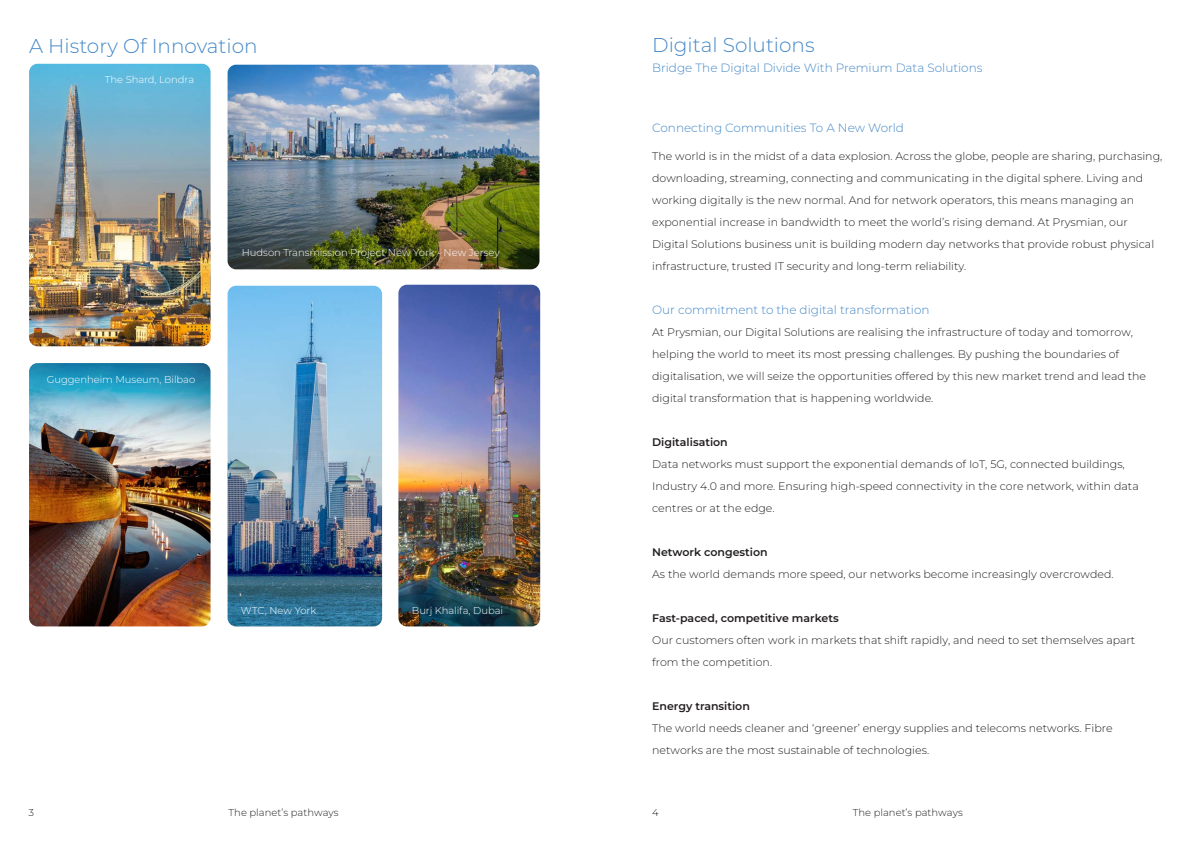
<style>
.page{position:relative;width:1191px;height:842px;background:#fff}
.page>*{position:absolute;margin:0;border:0;box-sizing:border-box;transform-origin:0 0}
.SUBHEAD_1{font:300 20px "Montserrat";color:#4488c7}
.SUBHEAD_2{font:300 12px "Montserrat";color:#4488c7}
.BODY_-_NARATION{font:100 11px/22px "Montserrat";color:#231f20}
.BODY_-_NARATION-2{font:600 11px "Montserrat";color:#231f20}
.SUBHEAD_2-2{font:100 10px "Montserrat";letter-spacing:-.005em;color:#fff}
.t1{font:100 10px "Montserrat";color:#231f20}
</style>
<div class="page">
<img style="left:29px;top:363px;width:181px;height:263px">
<img style="left:398px;top:285px;width:142px;height:341px">
<img style="left:29px;top:64px;width:182px;height:282px">
<img style="left:227px;top:286px;width:155px;height:340px">
<img style="left:227px;top:65px;width:312px;height:204px">
<p class="SUBHEAD_1" style="left:29px;top:32px;width:230px">A History Of Innovation</p>
<p class="SUBHEAD_2-2" style="left:105px;top:73px;width:91px">The Shard, Londra</p>
<p class="SUBHEAD_2-2" style="left:47px;top:372px;width:150px">Guggenheim Museum, Bilbao</p>
<p class="SUBHEAD_2-2" style="left:242px;top:246px;width:259px">Hudson Transmission Project New York - New Jersey</p>
<p class="SUBHEAD_2-2" style="left:241px;top:603px;width:77px">WTC, New York</p>
<p class="SUBHEAD_2-2" style="left:412px;top:604px;width:93px">Burj Khalifa, Dubai</p>
<p class="SUBHEAD_1" style="left:652px;top:31px;width:164px">Digital Solutions</p>
<p class="SUBHEAD_2" style="left:652px;top:60px;width:332px">Bridge The Digital Divide With Premium Data Solutions</p>
<p class="SUBHEAD_2" style="left:652px;top:119px;width:253px">Connecting Communities To A New World</p>
<p class="BODY_-_NARATION" style="left:652px;top:145px;width:512px">The world is in the midst of a data explosion. Across the globe, people are sharing, purchasing, downloading, streaming, connecting and communicating in the digital sphere. Living and working digitally is the new normal. And for network operators, this means managing an exponential increase in bandwidth to meet the world’s rising demand. At Prysmian, our Digital Solutions business unit is building modern day networks that provide robust physical infrastructure, trusted IT security and long-term reliability.</p>
<p class="SUBHEAD_2" style="left:652px;top:301px;width:279px">Our commitment to the digital transformation</p>
<p class="BODY_-_NARATION" style="left:652px;top:321px;width:495px">At Prysmian, our Digital Solutions are realising the infrastructure of today and tomorrow, helping the world to meet its most pressing challenges. By pushing the boundaries of digitalisation, we will seize the opportunities offered by this new market trend and lead the digital transformation that is happening worldwide.</p>
<p class="BODY_-_NARATION-2" style="left:652px;top:435px;width:77px">Digitalisation</p>
<p class="BODY_-_NARATION" style="left:652px;top:453px;width:488px">Data networks must support the exponential demands of IoT, 5G, connected buildings,<br>Industry 4.0 and more. Ensuring high-speed connectivity in the core network, within data centres or at the edge.</p>
<p class="BODY_-_NARATION-2" style="left:652px;top:545px;width:117px">Network congestion</p>
<p class="BODY_-_NARATION" style="left:652px;top:563px;width:463px">As the world demands more speed, our networks become increasingly overcrowded.</p>
<p class="BODY_-_NARATION-2" style="left:652px;top:611px;width:188px">Fast-paced, competitive markets</p>
<p class="BODY_-_NARATION" style="left:652px;top:629px;width:484px">Our customers often work in markets that shift rapidly, and need to set themselves apart from the competition.</p>
<p class="BODY_-_NARATION-2" style="left:652px;top:699px;width:99px">Energy transition</p>
<p class="BODY_-_NARATION" style="left:652px;top:717px;width:462px">The world needs cleaner and ‘greener’ energy supplies and telecoms networks. Fibre networks are the most sustainable of technologies.</p>
<p class="t1" style="left:28px;top:805px;width:7px">3</p>
<p class="t1" style="left:229px;top:805px;width:111px">The planet’s pathways</p>
<p class="t1" style="left:652px;top:805px;width:8px">4</p>
<p class="t1" style="left:853px;top:805px;width:111px">The planet’s pathways</p>
</div>
